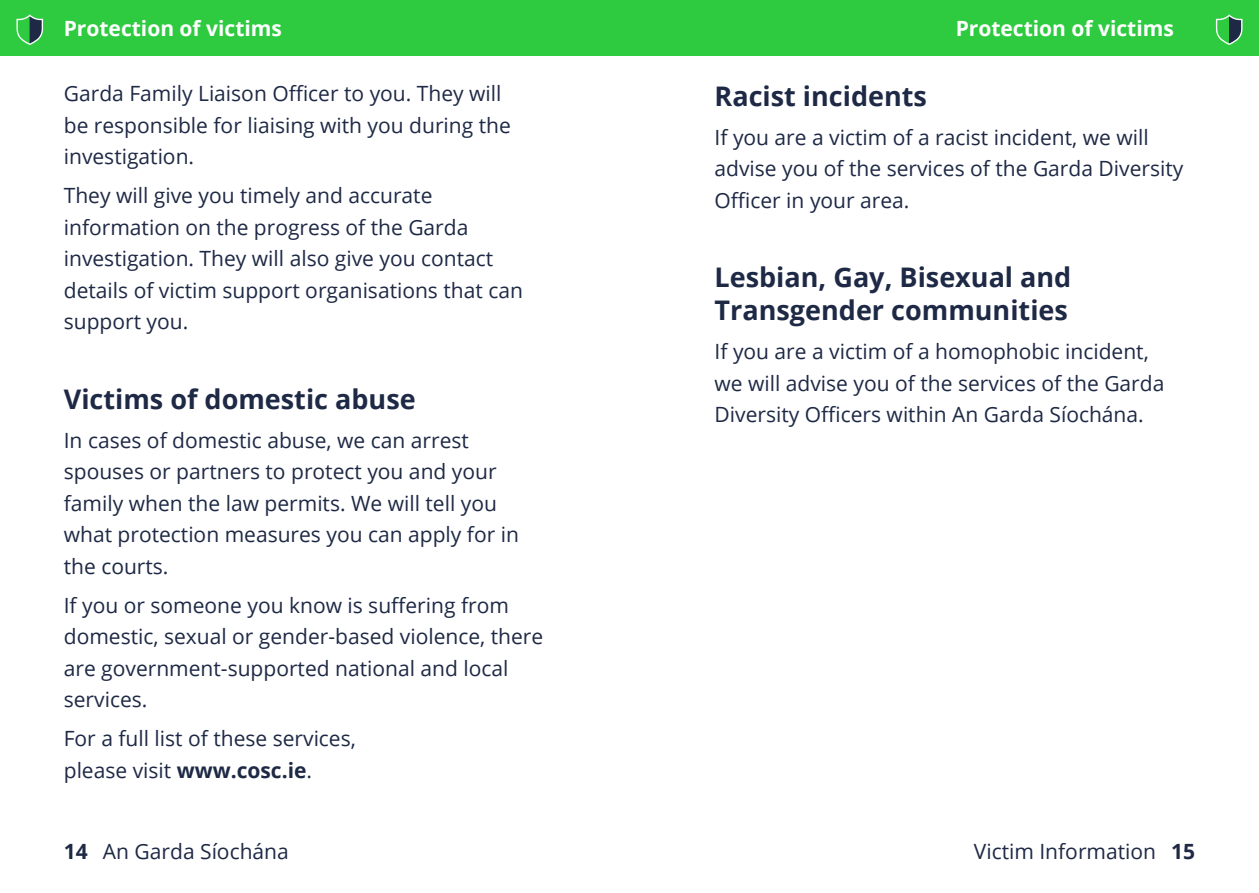
<style>
.page{position:relative;width:1259px;height:893px;background:#fff}
.page>*{position:absolute;margin:0;border:0;box-sizing:border-box;transform-origin:0 0}
.t1{font:700 27px/33px "Open Sans";color:#1e2945}
.t2{font:21px/31.5px "Open Sans";color:#1e2945}
.t3{font:700 21px "Open Sans";color:#fff}
.s1{font-weight:700}
</style>
<div class="page">
<div style="left:629px;top:0;width:630px;height:55px;background:#2ecb40"></div>
<div style="left:0;top:0;width:629px;height:55px;background:#2ecb40"></div>
<svg style="left:1215px;top:14px;width:28px;height:31px"></svg>
<svg style="left:16px;top:14px;width:28px;height:31px"></svg>
<p class="t3" style="left:64px;top:13px;width:220px">Protection of victims</p>
<p class="t3" style="left:955px;top:13px;width:220px">Protection of victims</p>
<p class="t2" style="left:64px;top:77px;width:448px">Garda Family Liaison Officer to you. They will be responsible for liaising with you during the investigation.</p>
<p class="t2" style="left:64px;top:179px;width:460px">They will give you timely and accurate information on the progress of the Garda investigation. They will also give you contact details of victim support organisations that can support you.</p>
<p class="t1" style="left:64px;top:382px;width:353px">Victims of domestic abuse</p>
<p class="t2" style="left:64px;top:424px;width:457px">In cases of domestic abuse, we can arrest spouses or partners to protect you and your family when the law permits. We will tell you what protection measures you can apply for in the courts.</p>
<p class="t2" style="left:64px;top:589px;width:481px">If you or someone you know is suffering from domestic, sexual or gender-based violence, there are government-supported national and local services.</p>
<p class="t2" style="left:64px;top:722px;width:294px">For a full list of these services, please visit <span class="s1">www.cosc.ie</span>.</p>
<p class="t1" style="left:714px;top:79px;width:214px">Racist incidents</p>
<p class="t2" style="left:714px;top:121px;width:470px">If you are a victim of a racist incident, we will advise you of the services of the Garda Diversity<br>Officer in your area.</p>
<p class="t1" style="left:714px;top:260px;width:358px">Lesbian, Gay, Bisexual and<br>Transgender communities</p>
<p class="t2" style="left:714px;top:335px;width:451px">If you are a victim of a homophobic incident, we will advise you of the services of the Garda<br>Diversity Officers within An Garda Síochána.</p>
<p class="t2" style="left:64px;top:835px;width:226px"><span class="s1">14</span> An Garda Síochána</p>
<p class="t2" style="left:974px;top:835px;width:223px">Victim Information <span class="s1">15</span></p>
</div>
